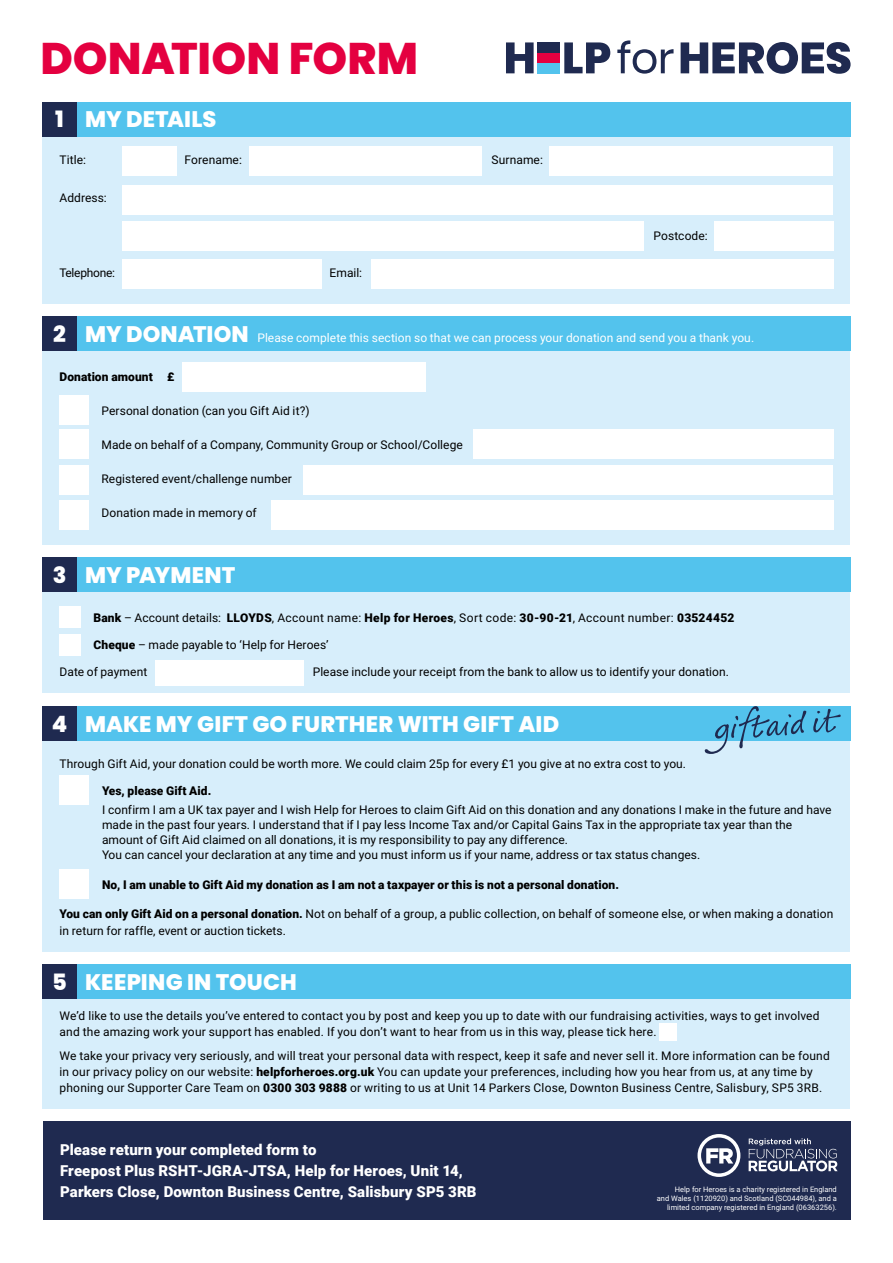
<style>
.page{position:relative;width:893px;height:1263px;background:#fff}
.page>*{position:absolute;margin:0;border:0;box-sizing:border-box;transform-origin:0 0}
.t1{font:800 44.25px "Poppins";color:#e40040}
.t2{font:800 22.5px "Poppins";color:#fff}
.t3{font:900 15px/21px "Roboto";letter-spacing:.005em;color:#fff}
.t4{font:12px/15px "Roboto";letter-spacing:.01em;color:#000}
.t5{font:900 12px "Roboto";letter-spacing:.005em;color:#000}
.t6{font:12px "Roboto";letter-spacing:.005em;color:#fff}
.t7{font:12px "Roboto";letter-spacing:-.025em;color:#000}
.t8{font:7.5px/9px "Roboto";color:#fff;text-align:right}
.s1{font-family:"Poppins";font-weight:800;font-size:22.5px}
.s2{font-weight:900}
</style>
<div class="page">
<div style="left:43px;top:130px;width:807px;height:174px;background:#d7eefb"></div>
<div style="left:122px;top:146px;width:55px;height:30px;background:#fff"></div>
<div style="left:249px;top:146px;width:233px;height:30px;background:#fff"></div>
<div style="left:549px;top:146px;width:284px;height:30px;background:#fff"></div>
<div style="left:122px;top:185px;width:711px;height:30px;background:#fff"></div>
<div style="left:122px;top:221px;width:522px;height:30px;background:#fff"></div>
<div style="left:714px;top:221px;width:119px;height:30px;background:#fff"></div>
<div style="left:122px;top:259px;width:199px;height:30px;background:#fff"></div>
<div style="left:371px;top:259px;width:462px;height:30px;background:#fff"></div>
<div style="left:43px;top:347px;width:807px;height:198px;background:#d7eefb"></div>
<div style="left:43px;top:734px;width:807px;height:218px;background:#d7eefb"></div>
<div style="left:182px;top:362px;width:243px;height:30px;background:#fff"></div>
<div style="left:60px;top:395px;width:29px;height:30px;background:#fff"></div>
<div style="left:60px;top:775px;width:29px;height:30px;background:#fff"></div>
<div style="left:60px;top:429px;width:29px;height:30px;background:#fff"></div>
<div style="left:60px;top:465px;width:29px;height:30px;background:#fff"></div>
<div style="left:60px;top:500px;width:29px;height:30px;background:#fff"></div>
<div style="left:60px;top:869px;width:29px;height:30px;background:#fff"></div>
<div style="left:473px;top:429px;width:360px;height:30px;background:#fff"></div>
<div style="left:271px;top:500px;width:562px;height:30px;background:#fff"></div>
<div style="left:303px;top:465px;width:530px;height:30px;background:#fff"></div>
<div style="left:43px;top:584px;width:807px;height:109px;background:#d7eefb"></div>
<div style="left:43px;top:1121px;width:808px;height:99px;background:#1f2a50"></div>
<div style="left:43px;top:986px;width:807px;height:122px;background:#d7eefb"></div>
<div style="left:60px;top:607px;width:21px;height:21px;background:#fff"></div>
<div style="left:60px;top:635px;width:21px;height:21px;background:#fff"></div>
<div style="left:659px;top:1024px;width:17px;height:17px;background:#fff"></div>
<div style="left:155px;top:660px;width:148px;height:25px;background:#fff"></div>
<div style="left:43px;top:102px;width:34px;height:34px;background:#1f2a50"></div>
<div style="left:43px;top:317px;width:34px;height:34px;background:#1f2a50"></div>
<div style="left:43px;top:707px;width:34px;height:34px;background:#1f2a50"></div>
<div style="left:43px;top:558px;width:34px;height:34px;background:#1f2a50"></div>
<div style="left:43px;top:965px;width:34px;height:34px;background:#1f2a50"></div>
<div style="left:77px;top:102px;width:773px;height:34px;background:#53c3ed"></div>
<div style="left:77px;top:317px;width:773px;height:34px;background:#53c3ed"></div>
<div style="left:77px;top:707px;width:773px;height:34px;background:#53c3ed"></div>
<div style="left:77px;top:558px;width:773px;height:34px;background:#53c3ed"></div>
<div style="left:77px;top:965px;width:773px;height:34px;background:#53c3ed"></div>
<svg style="left:704px;top:706px;width:137px;height:48px"></svg>
<svg style="left:697px;top:1134px;width:43px;height:43px"></svg>
<svg style="left:749px;top:1138px;width:89px;height:33px"></svg>
<svg style="left:506px;top:42px;width:28px;height:31px"></svg>
<svg style="left:564px;top:42px;width:46px;height:31px"></svg>
<div style="left:538px;top:63px;width:22px;height:10px;background:#53c3ed"></div>
<div style="left:538px;top:53px;width:22px;height:10px;background:#e40040"></div>
<div style="left:538px;top:42px;width:22px;height:11px;background:#1f2a50"></div>
<svg style="left:617px;top:40px;width:56px;height:34px"></svg>
<svg style="left:681px;top:42px;width:170px;height:32px"></svg>
<h1 class="t1" style="left:40px;top:33px;width:379px">DONATION FORM</h1>
<h2 class="t2" style="left:55px;top:106px;width:10px">1</h2>
<h2 class="t2" style="left:85px;top:106px;width:133px">MY DETAILS</h2>
<p class="t4" style="left:60px;top:152px;width:28px">Title:</p>
<p class="t4" style="left:185px;top:152px;width:59px">Forename:</p>
<p class="t4" style="left:492px;top:152px;width:53px">Surname:</p>
<p class="t4" style="left:60px;top:190px;width:49px">Address:</p>
<p class="t7" style="left:60px;top:265px;width:57px">Telephone:</p>
<p class="t4" style="left:330px;top:265px;width:34px">Email:</p>
<p class="t4" style="left:654px;top:228px;width:56px">Postcode:</p>
<h2 class="t2" style="left:53px;top:321px;width:14px">2</h2>
<p class="t6" style="left:85px;top:329px;width:671px"><span class="s1">MY DONATION</span> Please complete this section so that we can process your donation and send you a thank you.</p>
<p class="t5" style="left:60px;top:368px;width:116px">Donation amount £</p>
<p class="t4" style="left:102px;top:402px;width:210px">Personal donation (can you Gift Aid it?)</p>
<p class="t4" style="left:102px;top:436px;width:363px">Made on behalf of a Company, Community Group or School/College</p>
<p class="t4" style="left:102px;top:470px;width:192px">Registered event/challenge number</p>
<p class="t4" style="left:102px;top:504px;width:157px">Donation made in memory of</p>
<h2 class="t2" style="left:53px;top:562px;width:15px">3</h2>
<h2 class="t2" style="left:85px;top:562px;width:152px">MY PAYMENT</h2>
<p class="t4" style="left:94px;top:609px;width:642px"><span class="s2">Bank</span> – Account details: <span class="s2">LLOYDS</span>, Account name: <span class="s2">Help for Heroes</span>, Sort code: <span class="s2">30-90-21</span>, Account number: <span class="s2">03524452</span></p>
<p class="t4" style="left:94px;top:637px;width:237px"><span class="s2">Cheque</span> – made payable to ‘Help for Heroes’</p>
<p class="t4" style="left:60px;top:664px;width:89px">Date of payment</p>
<p class="t4" style="left:313px;top:664px;width:418px">Please include your receipt from the bank to allow us to identify your donation.</p>
<h2 class="t2" style="left:52px;top:711px;width:17px">4</h2>
<h2 class="t2" style="left:85px;top:711px;width:476px">MAKE MY GIFT GO FURTHER WITH GIFT AID</h2>
<p class="t4" style="left:60px;top:756px;width:628px">Through Gift Aid, your donation could be worth more. We could claim 25p for every £1 you give at no extra cost to you.</p>
<p class="t5" style="left:102px;top:782px;width:111px">Yes, please Gift Aid.</p>
<p class="t4" style="left:102px;top:802px;width:731px">I confirm I am a UK tax payer and I wish Help for Heroes to claim Gift Aid on this donation and any donations I make in the future and have made in the past four years. I understand that if I pay less Income Tax and/or Capital Gains Tax in the appropriate tax year than the amount of Gift Aid claimed on all donations, it is my responsibility to pay any difference.<br>You can cancel your declaration at any time and you must inform us if your name, address or tax status changes.</p>
<p class="t5" style="left:102px;top:876px;width:518px">No, I am unable to Gift Aid my donation as I am not a taxpayer or this is not a personal donation.</p>
<p class="t4" style="left:60px;top:905px;width:775px;line-height:16.5px"><span class="s2">You can only Gift Aid on a personal donation.</span> Not on behalf of a group, a public collection, on behalf of someone else, or when making a donation in return for raffle, event or auction tickets.</p>
<h2 class="t2" style="left:52px;top:969px;width:16px">5</h2>
<h2 class="t2" style="left:85px;top:969px;width:213px">KEEPING IN TOUCH</h2>
<p class="t4" style="left:60px;top:1007px;width:762px;line-height:15.8px">We’d like to use the details you’ve entered to contact you by post and keep you up to date with our fundraising activities, ways to get involved and the amazing work your support has enabled. If you don’t want to hear from us in this way, please tick here.</p>
<p class="t4" style="left:60px;top:1047px;width:772px;line-height:15.8px">We take your privacy very seriously, and will treat your personal data with respect, keep it safe and never sell it. More information can be found in our privacy policy on our website: <span class="s2">helpforheroes.org.uk</span> You can update your preferences, including how you hear from us, at any time by phoning our Supporter Care Team on <span class="s2">0300 303 9888</span> or writing to us at Unit 14 Parkers Close, Downton Business Centre, Salisbury, SP5 3RB.</p>
<p class="t3" style="left:60px;top:1139px;width:418px">Please return your completed form to<br>Freepost Plus RSHT-JGRA-JTSA, Help for Heroes, Unit 14,<br>Parkers Close, Downton Business Centre, Salisbury SP5 3RB</p>
<p class="t8" style="left:657px;top:1184px;width:182px">Help for Heroes is a charity registered in England<br>and Wales (1120920) and Scotland (SC044984), and a limited company registered in England (06363256).</p>
</div>
